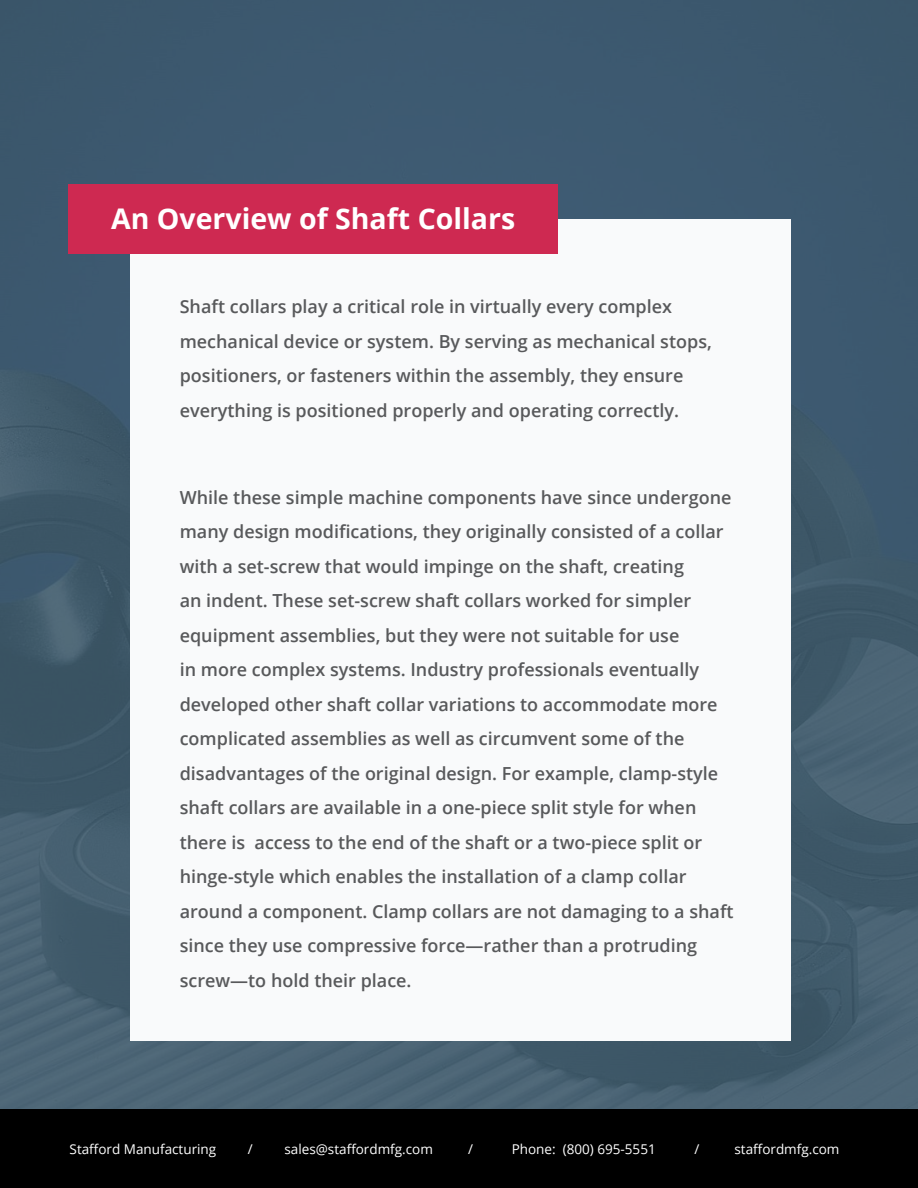
<style>
.page{position:relative;width:918px;height:1188px;background:#fff}
.page>*{position:absolute;margin:0;border:0;box-sizing:border-box;transform-origin:0 0}
.H1{font:700 28.5px "Open Sans";color:#fff}
.H3{font:600 18px/34.5px "Open Sans";color:#58595b}
.t1{font:13.5px "Open Sans";color:#fff}
</style>
<div class="page">
<div style="left:0;top:1108px;width:918px;height:80px;background:#000"></div>
<img style="left:0;top:0;width:918px;height:1109px">
<div style="left:130px;top:219px;width:661px;height:821px;background:#f9fafb"></div>
<div style="left:68px;top:184px;width:490px;height:70px;background:#ce2951"></div>
<h2 class="H1" style="left:111px;top:199px;width:406px">An Overview of Shaft Collars</h2>
<h4 class="H3" style="left:180px;top:289px;width:534px">Shaft collars play a critical role in virtually every complex mechanical device or system. By serving as mechanical stops, positioners, or fasteners within the assembly, they ensure everything is positioned properly and operating correctly.</h4>
<h4 class="H3" style="left:180px;top:479px;width:555px">While these simple machine components have since undergone many design modifications, they originally consisted of a collar with a set-screw that would impinge on the shaft, creating<br>an indent. These set-screw shaft collars worked for simpler equipment assemblies, but they were not suitable for use<br>in more complex systems. Industry professionals eventually developed other shaft collar variations to accommodate more complicated assemblies as well as circumvent some of the disadvantages of the original design. For example, clamp-style shaft collars are available in a one-piece split style for when there is access to the end of the shaft or a two-piece split or hinge-style which enables the installation of a clamp collar around a component. Clamp collars are not damaging to a shaft since they use compressive force—rather than a protruding screw—to hold their place.</h4>
<p class="t1" style="left:70px;top:1140px;width:148px">Stafford Manufacturing</p>
<p class="t1" style="left:248px;top:1140px;width:6px">/</p>
<p class="t1" style="left:284px;top:1140px;width:150px">sales@staffordmfg.com</p>
<p class="t1" style="left:468px;top:1140px;width:6px">/</p>
<p class="t1" style="left:512px;top:1140px;width:146px">Phone: (800) 695-5551</p>
<p class="t1" style="left:694px;top:1140px;width:6px">/</p>
<p class="t1" style="left:734px;top:1140px;width:107px">staffordmfg.com</p>
</div>
